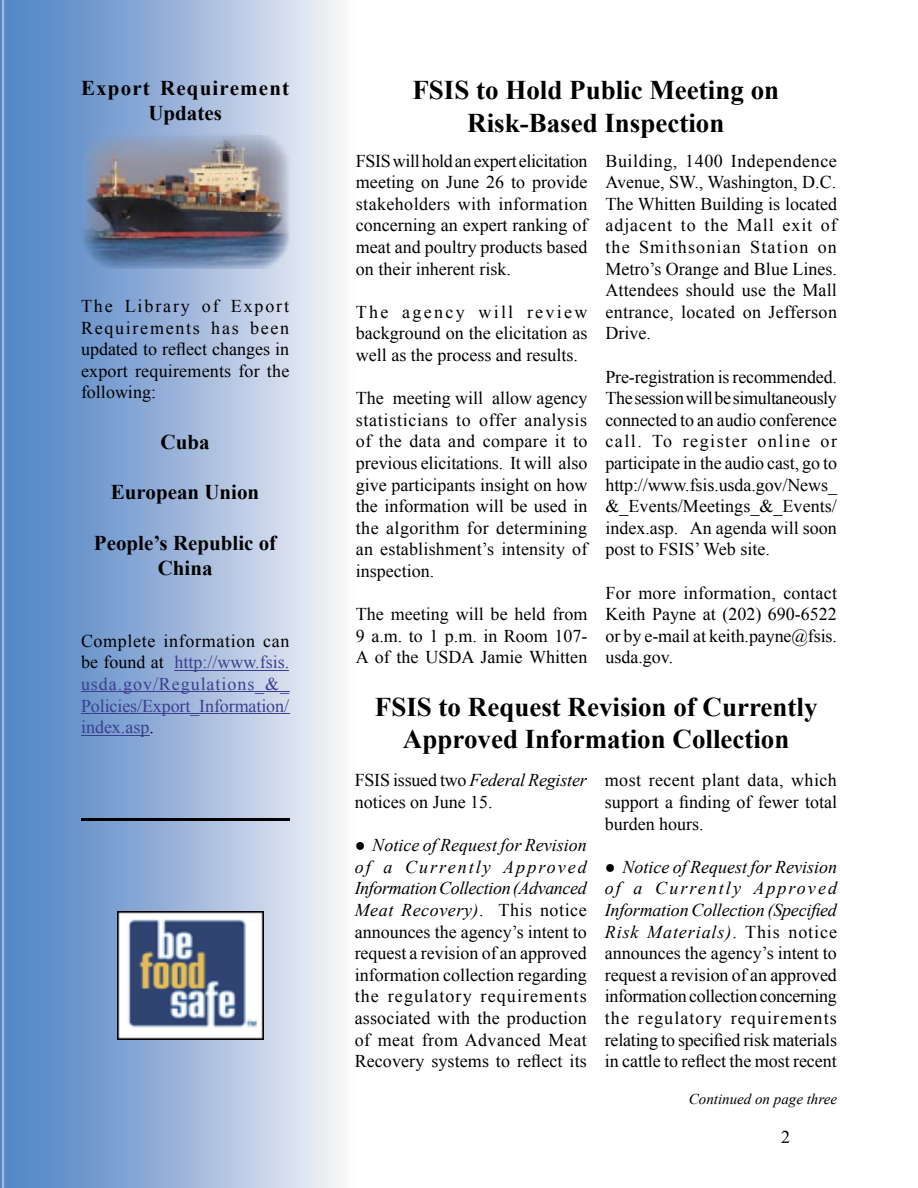
<style>
.page{position:relative;width:918px;height:1188px;background:#fff}
.page>*{position:absolute;margin:0;border:0;box-sizing:border-box;transform-origin:0 0}
.t1{font:700 27px/32.4px "Times New Roman";color:#000;text-align:center}
.t2{font:700 21px/25.2px "Times New Roman";color:#000;text-align:center}
.t3{font:700 21px/25.2px "Times New Roman";letter-spacing:.055em;color:#000;text-align:center}
.t4{font:18px/21.6px "Times New Roman";color:#000;text-align:justify}
.t5{font:18px/21.6px "Times New Roman";letter-spacing:-.005em;color:#3a3f8e;text-align:justify}
.t6{font:italic 15px "Times New Roman";color:#000}
.s1{color:#000}
.s2{font-style:italic}
</style>
<div class="page">
<svg style="left:0;top:0;width:341px;height:1188px;background:#9ab5da"></svg>
<img style="left:83px;top:250px;width:206px;height:19px">
<img style="left:83px;top:129px;width:206px;height:121px">
<hr style="left:174px;top:670px;width:115px;height:1px;background:#3a3f8e">
<hr style="left:81px;top:691px;width:208px;height:1px;background:#3a3f8e">
<hr style="left:81px;top:713px;width:208px;height:1px;background:#3a3f8e">
<hr style="left:81px;top:735px;width:68px;height:1px;background:#3a3f8e">
<hr style="left:81px;top:818px;width:208px;height:3px;background:#000">
<img style="left:118px;top:912px;width:146px;height:127px">
<p class="t3" style="left:81px;top:75px;width:210px">Export Requirement<br>Updates</p>
<p class="t4" style="left:81px;top:295px;width:210px">The Library of Export Requirements has been updated to reflect changes in export requirements for the following:</p>
<p class="t2" style="left:161px;top:429px;width:51px">Cuba</p>
<p class="t2" style="left:111px;top:479px;width:150px">European Union</p>
<p class="t2" style="left:94px;top:529px;width:184px">People’s Republic of<br>China</p>
<p class="t5" style="left:81px;top:630px;width:210px"><span class="s1">Complete information can be found at</span> http://www.fsis. usda.gov/Regulations_&amp;_ Policies/Export_Information/ index.asp<span class="s1">.</span></p>
<h1 class="t1" style="left:412px;top:73px;width:368px">FSIS to Hold Public Meeting on<br>Risk-Based Inspection</h1>
<p class="t4" style="left:356px;top:150px;width:233px">FSIS will hold an expert elicitation meeting on June 26 to provide stakeholders with information concerning an expert ranking of meat and poultry products based on their inherent risk.</p>
<p class="t4" style="left:356px;top:301px;width:233px">The agency will review background on the elicitation as well as the process and results.</p>
<p class="t4" style="left:356px;top:387px;width:233px">The meeting will allow agency statisticians to offer analysis of the data and compare it to previous elicitations. It will also give participants insight on how the information will be used in the algorithm for determining an establishment’s intensity of inspection.</p>
<p class="t4" style="left:356px;top:603px;width:233px">The meeting will be held from 9 a.m. to 1 p.m. in Room 107- A of the USDA Jamie Whitten</p>
<p class="t4" style="left:605px;top:150px;width:233px">Building, 1400 Independence Avenue, SW., Washington, D.C.<br>The Whitten Building is located adjacent to the Mall exit of the Smithsonian Station on Metro’s Orange and Blue Lines.<br>Attendees should use the Mall entrance, located on Jefferson Drive.</p>
<p class="t4" style="left:605px;top:366px;width:233px">Pre-registration is recommended.<br>The session will be simultaneously connected to an audio conference call. To register online or participate in the audio cast, go to http://www.fsis.usda.gov/News_ &amp;_Events/Meetings_&amp;_Events/ index.asp. An agenda will soon post to FSIS’ Web site.</p>
<p class="t4" style="left:605px;top:582px;width:233px">For more information, contact Keith Payne at (202) 690-6522 or by e-mail at keith.payne@fsis. usda.gov.</p>
<h1 class="t1" style="left:375px;top:690px;width:444px">FSIS to Request Revision of Currently<br>Approved Information Collection</h1>
<p class="t4" style="left:355px;top:769px;width:234px">FSIS issued two <span class="s2">Federal Register </span>notices on June 15.</p>
<p class="t4" style="left:355px;top:834px;width:234px">● <span class="s2">Notice of Request for Revision of a Currently Approved Information Collection (Advanced Meat Recovery)</span>. This notice announces the agency’s intent to request a revision of an approved information collection regarding the regulatory requirements associated with the production of meat from Advanced Meat Recovery systems to reflect its</p>
<p class="t4" style="left:605px;top:769px;width:234px">most recent plant data, which support a finding of fewer total burden hours.</p>
<p class="t4" style="left:605px;top:856px;width:234px">● <span class="s2">Notice of Request for Revision of a Currently Approved Information Collection (Specified Risk Materials)</span>. This notice announces the agency’s intent to request a revision of an approved information collection concerning the regulatory requirements relating to specified risk materials in cattle to reflect the most recent</p>
<p class="t6" style="left:689px;top:1089px;width:150px">Continued on page three</p>
<p class="t4" style="left:781px;top:1126px;width:10px">2</p>
</div>
